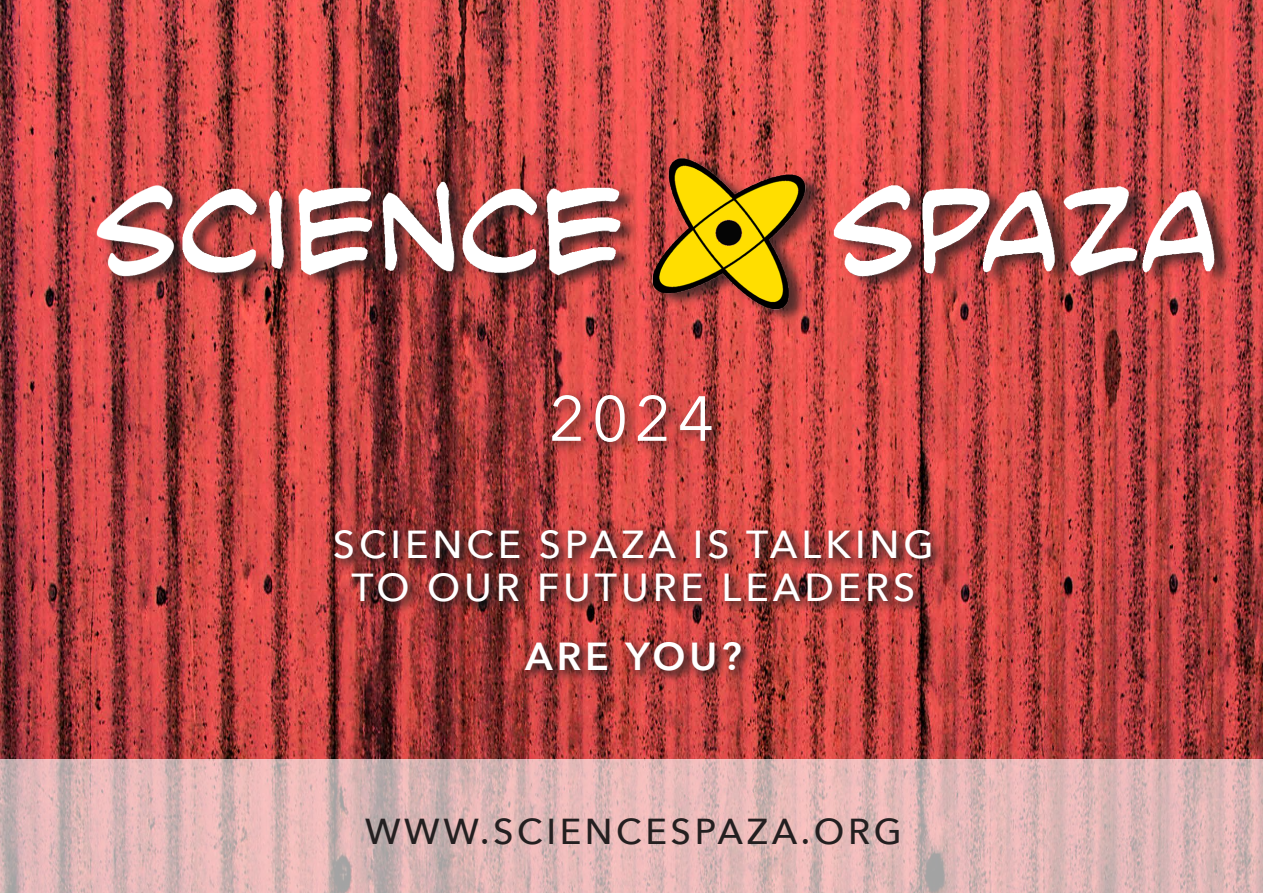
<style>
.page{position:relative;width:1263px;height:893px;background:#fff}
.page>*{position:absolute;margin:0;border:0;box-sizing:border-box;transform-origin:0 0}
.t1{font:63px "Avenir Next";color:#fff}
.t2{font:500 39px/43.5px "Avenir Next";letter-spacing:.1em;color:#fff;text-align:center}
.t3{font:600 39px "Avenir Next";letter-spacing:.1em;color:#fff}
.t4{font:500 36px "Avenir Next";letter-spacing:.1em;color:#231f20}
</style>
<div class="page">
<img style="left:0;top:0;width:1263px;height:759px">
<svg style="left:330px;top:525px;width:614px;height:159px;background:#9b3835"></svg>
<div style="left:547px;top:391px;width:177px;height:64px;background:#231f20;opacity:.75"></div>
<svg style="left:0;top:759px;width:1263px;height:134px;background:#deb7b6"></svg>
<img style="left:54px;top:130px;width:1183px;height:248px">
<h1 class="t1" style="left:549px;top:366px;width:167px">2024</h1>
<p class="t2" style="left:333px;top:521px;width:602px">SCIENCE SPAZA IS TALKING<br>TO OUR FUTURE LEADERS</p>
<p class="t3" style="left:525px;top:623px;width:218px">ARE YOU?</p>
<p class="t4" style="left:365px;top:801px;width:538px">WWW.SCIENCESPAZA.ORG</p>
</div>
